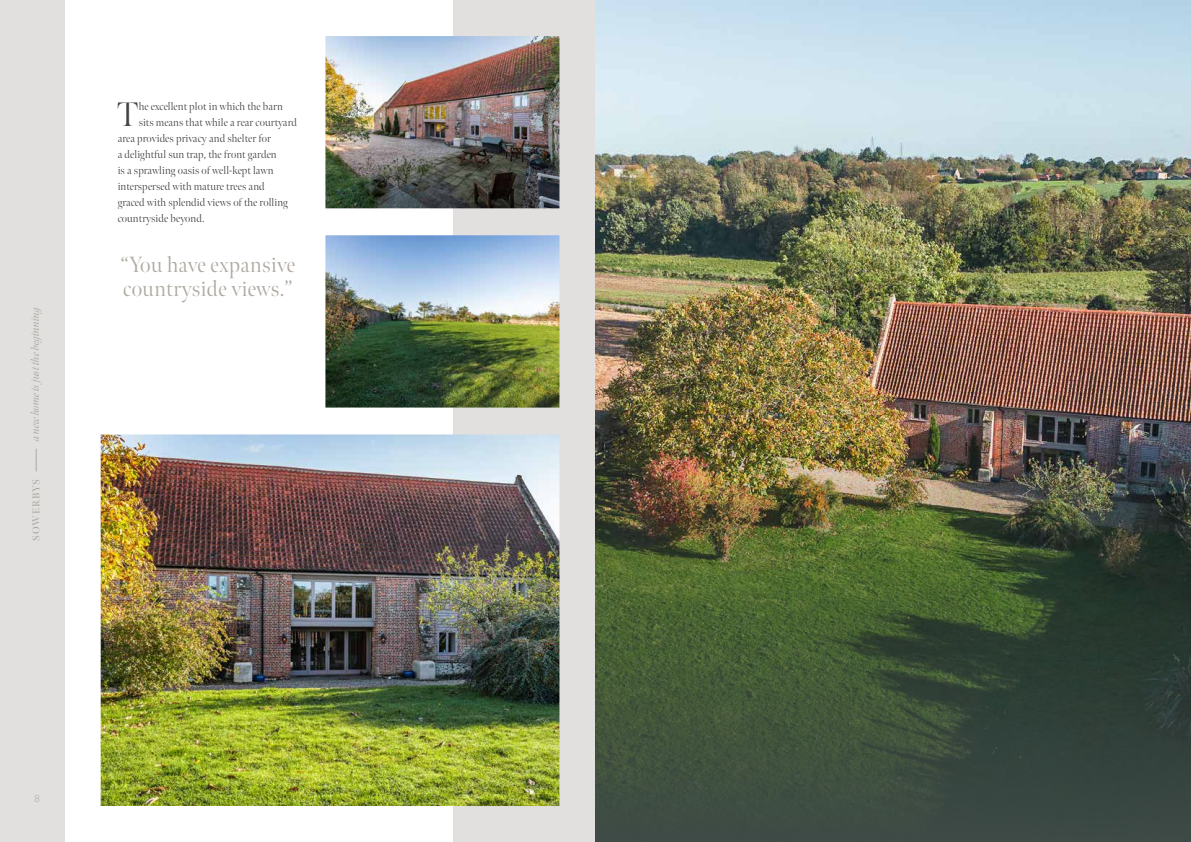
<style>
.page{position:relative;width:1191px;height:842px;background:#fff}
.page>*{position:absolute;margin:0;border:0;box-sizing:border-box;transform-origin:0 0}
.t1{font:300 34px "Meno Banner";color:#434141}
.t2{font:300 22px/24px "Meno Banner";letter-spacing:.02em;color:#ada8a0}
.t3{font:300 11px "Meno Banner";letter-spacing:.01em;color:#434141}
.t4{font:italic 11px "Meno Banner";letter-spacing:-.01em;color:#ada8a0}
.t5{font:600 10px "Meno Banner";letter-spacing:.08em;color:#ada8a0}
.t6{font:300 10px "Quasimoda";color:#ada8a0}
</style>
<div class="page">
<div style="left:0;top:0;width:595px;height:842px;background:#e2e0df"></div>
<svg style="left:36px;top:449px;width:1px;height:22px"></svg>
<img style="left:595px;top:0;width:596px;height:842px">
<div style="left:65px;top:0;width:387px;height:842px;background:#fff"></div>
<img style="left:101px;top:434px;width:458px;height:372px">
<img style="left:325px;top:36px;width:234px;height:172px">
<img style="left:325px;top:235px;width:234px;height:173px">
<img style="left:595px;top:434px;width:595px;height:408px">
<p class="t4" style="left:29px;top:441px;width:138px;rotate:-90deg">a new home is just the beginning</p>
<p class="t5" style="left:30px;top:541px;width:63px;rotate:-90deg">SOWERBYS</p>
<h1 class="t1" style="left:117px;top:94px;width:23px">T</h1>
<p class="t3" style="left:139px;top:100px;width:146px">he excellent plot in which the barn</p>
<p class="t3" style="left:139px;top:116px;width:160px">sits means that while a rear courtyard</p>
<p class="t3" style="left:118px;top:132px;width:155px">area provides privacy and shelter for</p>
<p class="t3" style="left:118px;top:148px;width:160px">a delightful sun trap, the front garden</p>
<p class="t3" style="left:118px;top:164px;width:157px">is a sprawling oasis of well-kept lawn</p>
<p class="t3" style="left:118px;top:180px;width:148px">interspersed with mature trees and</p>
<p class="t3" style="left:118px;top:196px;width:172px">graced with splendid views of the rolling</p>
<p class="t3" style="left:118px;top:212px;width:88px">countryside beyond.</p>
<h2 class="t2" style="left:121px;top:253px;width:176px">“You have expansive countryside views.”</h2>
<p class="t6" style="left:35px;top:791px;width:7px">8</p>
</div>
